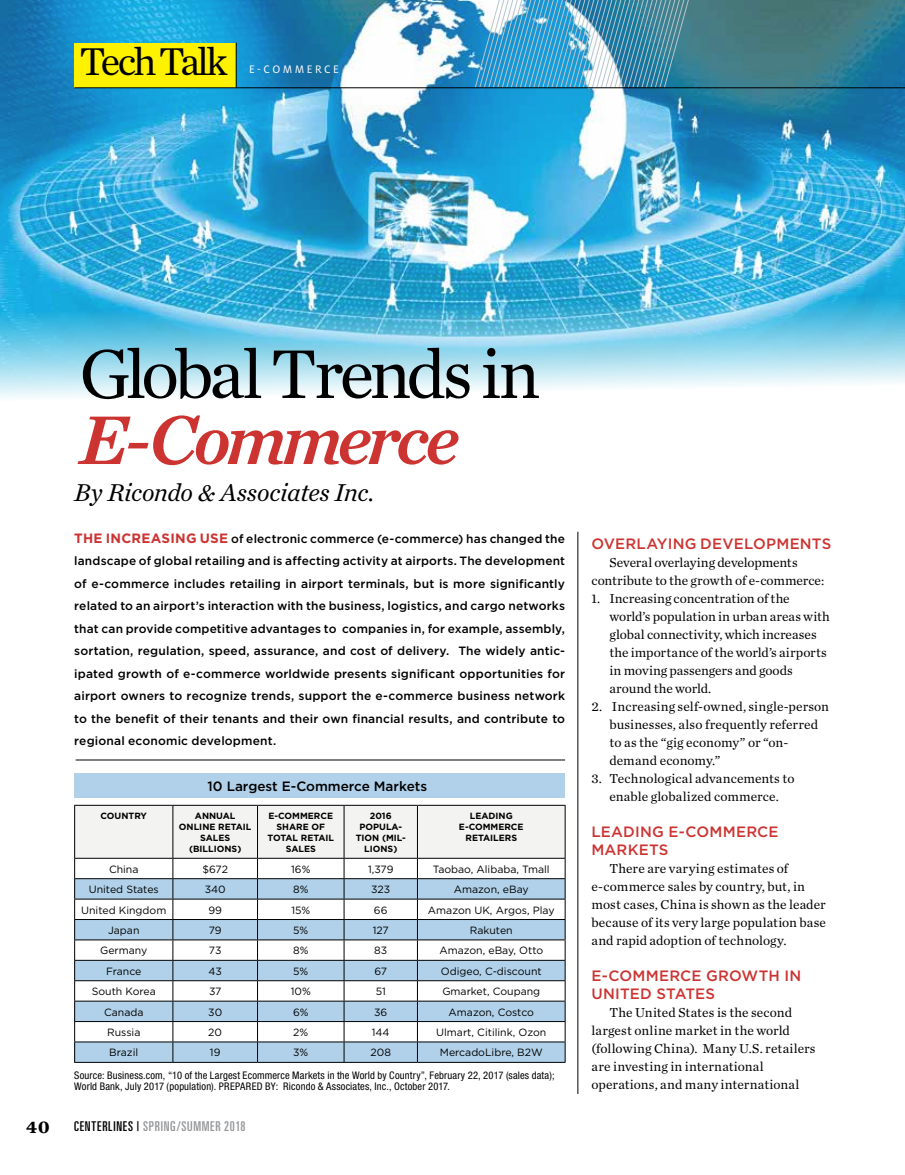
<style>
.page{position:relative;width:905px;height:1175px;background:#fff}
.page>*{position:absolute;margin:0;border:0;box-sizing:border-box;transform-origin:0 0}
.t1{font:72px "Chronicle Text G1";letter-spacing:-.06em;color:#000}
.t2{font:italic 72px "Chronicle Text G1 Semi";letter-spacing:-.055em;color:#cc3432}
.t3{font:40.5px "Chronicle Text G1";letter-spacing:-.065em;color:#000}
.t4{font:italic 25.5px "Chronicle Text G1";letter-spacing:-.015em;color:#000}
.t5{font:700 18px "Chronicle Text G1";color:#000}
.t6{font:500 15px/18px "Gotham";letter-spacing:.015em;color:#cc3432}
.t7{font:13.5px/18px "Chronicle Text G1";letter-spacing:.005em;color:#000}
.t8{font:ultra-condensed 13.5px "Univers LT Std";letter-spacing:.05em;color:#939598}
.t9{font:500 13.5px "Gotham";color:#000}
.t10{font:500 12px/22.5px "Gotham";letter-spacing:.015em;color:#000;text-align:justify}
.t11{font:12px "Milo OT";letter-spacing:.205em;color:#fff}
.t12{font:10.5px "Gotham";color:#000}
.t13{font:condensed 10.5px/11.2px "Helvetica Neue LT Std";letter-spacing:.015em;color:#000}
.t14{font:700 9px/11.2px "Gotham";color:#000;text-align:center}
.s1{font-weight:700;font-size:13.5px;color:#c33}
.s2{color:#000}
</style>
<div class="page">
<img style="left:0;top:0;width:904px;height:398px">
<div style="left:73px;top:773px;width:492px;height:24px;background:#b0d1e9"></div>
<hr style="left:577px;top:532px;width:1px;height:562px;background:#000">
<div style="left:74px;top:43px;width:162px;height:45px;background:#fff200"></div>
<img style="left:474px;top:0;width:224px;height:87px">
<hr style="left:76px;top:759px;width:489px;height:1px;background:#000">
<hr style="left:74px;top:87px;width:830px;height:1px;background:#000">
<hr style="left:236px;top:43px;width:1px;height:45px;background:#000">
<svg style="left:74px;top:805px;width:491px;height:258px"></svg>
<hr style="left:75px;top:1062px;width:98px;height:1px;background:#000">
<hr style="left:173px;top:1062px;width:84px;height:1px;background:#000">
<hr style="left:257px;top:1062px;width:87px;height:1px;background:#000">
<hr style="left:344px;top:1062px;width:73px;height:1px;background:#000">
<hr style="left:417px;top:1062px;width:148px;height:1px;background:#000">
<div style="left:0;top:773px;width:74px;height:309px;background:#fff"></div>
<h2 class="t3" style="left:80px;top:31px;width:149px">Tech Talk</h2>
<p class="t11" style="left:249px;top:63px;width:91px">E-COMMERCE</p>
<h1 class="t1" style="left:80px;top:319px;width:462px">Global Trends in</h1>
<h1 class="t2" style="left:80px;top:383px;width:381px">E-Commerce</h1>
<h3 class="t4" style="left:74px;top:473px;width:302px">By Ricondo &amp; Associates Inc.</h3>
<p class="t10" style="left:74px;top:527px;width:492px"><span class="s1">THE INCREASING USE</span> of electronic commerce (e-commerce) has changed the landscape of global retailing and is affecting activity at airports. The development of e-commerce includes retailing in airport terminals, but is more significantly related to an airport’s interaction with the business, logistics, and cargo networks that can provide competitive advantages to companies in, for example, assembly, sortation, regulation, speed, assurance, and cost of delivery. The widely antic&shy;ipated growth of e-commerce worldwide presents significant opportunities for airport owners to recognize trends, support the e-commerce business network to the benefit of their tenants and their own financial results, and contribute to regional economic development.</p>
<p class="t9" style="left:207px;top:777px;width:221px">10 Largest E-Commerce Markets</p>
<p class="t14" style="left:100px;top:809px;width:48px">COUNTRY</p>
<p class="t14" style="left:179px;top:809px;width:74px">ANNUAL<br>ONLINE RETAIL<br>SALES (BILLIONS)</p>
<p class="t14" style="left:267px;top:809px;width:68px">E-COMMERCE<br>SHARE OF<br>TOTAL RETAIL<br>SALES</p>
<p class="t14" style="left:356px;top:809px;width:52px">2016<br>POPULA-<br>TION (MIL-<br>LIONS)</p>
<p class="t14" style="left:459px;top:809px;width:66px">LEADING<br>E-COMMERCE<br>RETAILERS</p>
<p class="t12" style="left:109px;top:862px;width:31px">China</p>
<p class="t12" style="left:202px;top:862px;width:27px">$672</p>
<p class="t12" style="left:291px;top:862px;width:21px">16%</p>
<p class="t12" style="left:368px;top:862px;width:27px">1,379</p>
<p class="t12" style="left:433px;top:862px;width:118px">Taobao, Alibaba, Tmall</p>
<p class="t12" style="left:89px;top:882px;width:72px">United States</p>
<p class="t12" style="left:205px;top:882px;width:22px">340</p>
<p class="t12" style="left:293px;top:882px;width:17px">8%</p>
<p class="t12" style="left:371px;top:882px;width:21px">323</p>
<p class="t12" style="left:454px;top:882px;width:76px">Amazon, eBay</p>
<p class="t12" style="left:81px;top:903px;width:87px">United Kingdom</p>
<p class="t12" style="left:208px;top:903px;width:15px">99</p>
<p class="t12" style="left:291px;top:903px;width:20px">15%</p>
<p class="t12" style="left:374px;top:903px;width:15px">66</p>
<p class="t12" style="left:428px;top:903px;width:128px">Amazon UK, Argos, Play</p>
<p class="t12" style="left:108px;top:923px;width:33px">Japan</p>
<p class="t12" style="left:209px;top:923px;width:14px">79</p>
<p class="t12" style="left:293px;top:923px;width:17px">5%</p>
<p class="t12" style="left:372px;top:923px;width:18px">127</p>
<p class="t12" style="left:470px;top:923px;width:44px">Rakuten</p>
<p class="t12" style="left:100px;top:943px;width:49px">Germany</p>
<p class="t12" style="left:209px;top:943px;width:14px">73</p>
<p class="t12" style="left:293px;top:943px;width:17px">8%</p>
<p class="t12" style="left:374px;top:943px;width:15px">83</p>
<p class="t12" style="left:439px;top:943px;width:105px">Amazon, eBay, Otto</p>
<p class="t12" style="left:106px;top:964px;width:37px">France</p>
<p class="t12" style="left:208px;top:964px;width:15px">43</p>
<p class="t12" style="left:293px;top:964px;width:17px">5%</p>
<p class="t12" style="left:374px;top:964px;width:14px">67</p>
<p class="t12" style="left:441px;top:964px;width:102px">Odigeo, C-discount</p>
<p class="t12" style="left:92px;top:984px;width:66px">South Korea</p>
<p class="t12" style="left:209px;top:984px;width:14px">37</p>
<p class="t12" style="left:291px;top:984px;width:22px">10%</p>
<p class="t12" style="left:375px;top:984px;width:12px">51</p>
<p class="t12" style="left:442px;top:984px;width:99px">Gmarket, Coupang</p>
<p class="t12" style="left:104px;top:1005px;width:41px">Canada</p>
<p class="t12" style="left:208px;top:1005px;width:15px">30</p>
<p class="t12" style="left:293px;top:1005px;width:17px">6%</p>
<p class="t12" style="left:374px;top:1005px;width:15px">36</p>
<p class="t12" style="left:448px;top:1005px;width:87px">Amazon, Costco</p>
<p class="t12" style="left:107px;top:1025px;width:35px">Russia</p>
<p class="t12" style="left:208px;top:1025px;width:15px">20</p>
<p class="t12" style="left:293px;top:1025px;width:17px">2%</p>
<p class="t12" style="left:372px;top:1025px;width:19px">144</p>
<p class="t12" style="left:436px;top:1025px;width:112px">Ulmart, Citilink, Ozon</p>
<p class="t12" style="left:109px;top:1046px;width:31px">Brazil</p>
<p class="t12" style="left:210px;top:1046px;width:12px">19</p>
<p class="t12" style="left:293px;top:1046px;width:17px">3%</p>
<p class="t12" style="left:370px;top:1046px;width:22px">208</p>
<p class="t12" style="left:440px;top:1046px;width:104px">MercadoLibre, B2W</p>
<p class="t13" style="left:74px;top:1069px;width:482px">Source: Business.com, “10 of the Largest Ecommerce Markets in the World by Country”, February 22, 2017 (sales data);<br>World Bank, July 2017 (population). PREPARED BY: Ricondo &amp; Associates, Inc., October 2017.</p>
<h3 class="t5" style="left:26px;top:1112px;width:25px">40</h3>
<p class="t8" style="left:74px;top:1118px;width:173px"><span class="s2">CENTERLINES |</span> SPRING/SUMMER 2018</p>
<p class="t6" style="left:591px;top:535px;width:241px">OVERLAYING DEVELOPMENTS</p>
<p class="t7" style="left:591px;top:553px;width:234px;text-indent:18px">Several overlaying developments contribute to the growth of e-commerce:</p>
<p class="t7" style="left:609px;top:589px;width:222px;text-indent:-18px">1. Increasing concentration of the world’s population in urban areas with global connectivity, which increases the importance of the world’s airports in moving passengers and goods around the world.</p>
<p class="t7" style="left:609px;top:697px;width:221px;text-indent:-18px">2. Increasing self-owned, single-person businesses, also frequently referred to as the “gig economy” or “on&shy;demand economy.”</p>
<p class="t7" style="left:591px;top:769px;width:205px;text-align:center">3. Technological advancements to enable globalized commerce.</p>
<p class="t6" style="left:591px;top:823px;width:188px">LEADING E-COMMERCE<br>MARKETS</p>
<p class="t7" style="left:591px;top:859px;width:236px;text-indent:18px">There are varying estimates of e-commerce sales by country, but, in most cases, China is shown as the leader because of its very large population base and rapid adoption of technology.</p>
<p class="t6" style="left:591px;top:967px;width:211px">E-COMMERCE GROWTH IN<br>UNITED STATES</p>
<p class="t7" style="left:591px;top:1003px;width:225px;text-indent:18px">The United States is the second largest online market in the world (following China). Many U.S. retailers are investing in international operations, and many international</p>
</div>
